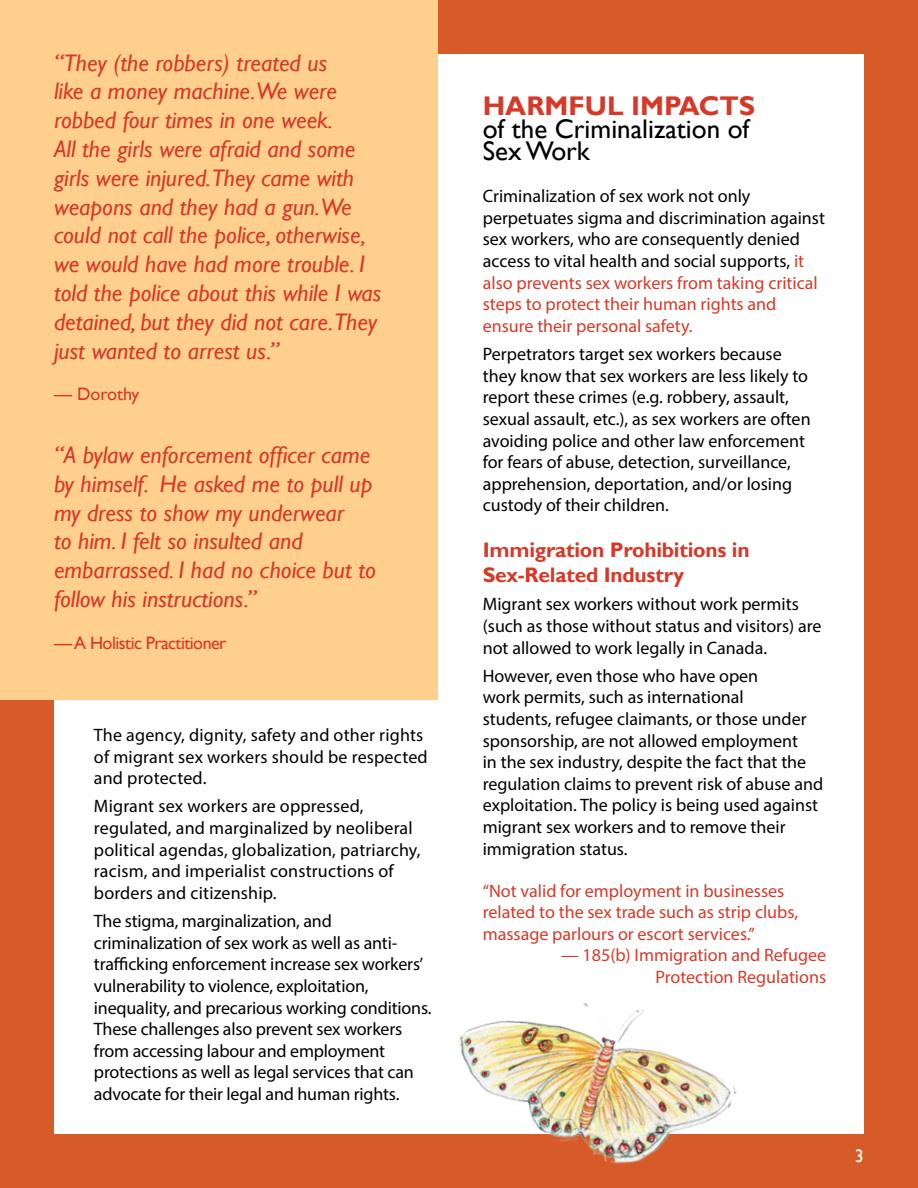
<style>
.page{position:relative;width:918px;height:1188px;background:#d75b28}
.page>*{position:absolute;margin:0;border:0;box-sizing:border-box;transform-origin:0 0}
.t1{font:27px/22.5px "Gill Sans";color:#000}
.t2{font:700 27px "Gill Sans";color:#d73929}
.t3{font:italic 24px/28.8px "Gill Sans";color:#d73929}
.t4{font:700 21px/25.2px "Gill Sans";letter-spacing:-.01em;color:#d73929}
.t5{font:18px/21.6px "Myriad Pro";color:#000}
.t6{font:18px/21.6px "Myriad Pro";color:#d73929}
.t7{font:18px "Gill Sans";letter-spacing:-.03em;color:#d73929}
.t8{font:18px "Gill Sans";color:#d73929}
.t9{font:18px "Gill Sans";color:#fff}
.s1{color:#d73929}
</style>
<div class="page">
<div style="left:54px;top:54px;width:810px;height:1080px;background:#fff"></div>
<div style="left:0;top:0;width:437px;height:700px;background:#fecf8d"></div>
<img style="left:457px;top:1003px;width:280px;height:161px">
<p class="t3" style="left:54px;top:48px;width:329px">“They (the robbers) treated us<br>like a money machine.We were robbed four times in one week.<br>All the girls were afraid and some girls were injured.They came with weapons and they had a gun.We could not call the police, otherwise, we would have had more trouble. I told the police about this while I was detained, but they did not care.They just wanted to arrest us.”</p>
<p class="t8" style="left:54px;top:384px;width:87px">— Dorothy</p>
<h2 class="t3" style="left:54px;top:441px;width:324px">“A bylaw enforcement officer came by himself. He asked me to pull up my dress to show my underwear<br>to him. I felt so insulted and embarrassed. I had no choice but to follow his instructions.”</h2>
<p class="t7" style="left:54px;top:632px;width:174px">— A Holistic Practitioner</p>
<p class="t5" style="left:94px;top:724px;width:335px">The agency, dignity, safety and other rights of migrant sex workers should be respected and protected.</p>
<p class="t5" style="left:94px;top:795px;width:328px">Migrant sex workers are oppressed, regulated, and marginalized by neoliberal political agendas, globalization, patriarchy, racism, and imperialist constructions of borders and citizenship.</p>
<p class="t5" style="left:94px;top:910px;width:339px">The stigma, marginalization, and criminalization of sex work as well as anti&shy;trafficking enforcement increase sex workers’ vulnerability to violence, exploitation, inequality, and precarious working conditions.<br>These challenges also prevent sex workers from accessing labour and employment protections as well as legal services that can advocate for their legal and human rights.</p>
<h1 class="t2" style="left:483px;top:90px;width:274px">HARMFUL IMPACTS</h1>
<h1 class="t1" style="left:483px;top:118px;width:268px">of the Criminalization of<br>Sex Work</h1>
<p class="t5" style="left:483px;top:185px;width:344px">Criminalization of sex work not only perpetuates sigma and discrimination against sex workers, who are consequently denied access to vital health and social supports, <span class="s1">it also prevents sex workers from taking critical steps to protect their human rights and ensure their personal safety.</span></p>
<p class="t5" style="left:483px;top:343px;width:329px">Perpetrators target sex workers because they know that sex workers are less likely to report these crimes (e.g. robbery, assault, sexual assault, etc.), as sex workers are often avoiding police and other law enforcement for fears of abuse, detection, surveillance, apprehension, deportation, and/or losing custody of their children.</p>
<p class="t4" style="left:483px;top:538px;width:268px">Immigration Prohibitions in<br>Sex-Related Industry</p>
<p class="t5" style="left:483px;top:593px;width:340px">Migrant sex workers without work permits (such as those without status and visitors) are not allowed to work legally in Canada.</p>
<p class="t5" style="left:483px;top:665px;width:342px">However, even those who have open<br>work permits, such as international<br>students, refugee claimants, or those under sponsorship, are not allowed employment<br>in the sex industry, despite the fact that the regulation claims to prevent risk of abuse and exploitation. The policy is being used against migrant sex workers and to remove their immigration status.</p>
<p class="t6" style="left:483px;top:879px;width:317px">“Not valid for employment in businesses related to the sex trade such as strip clubs, massage parlours or escort services.”</p>
<p class="t6" style="left:561px;top:944px;width:267px;text-align:right">— 185(b) Immigration and Refugee<br>Protection Regulations</p>
<p class="t9" style="left:855px;top:1145px;width:10px">3</p>
</div>
